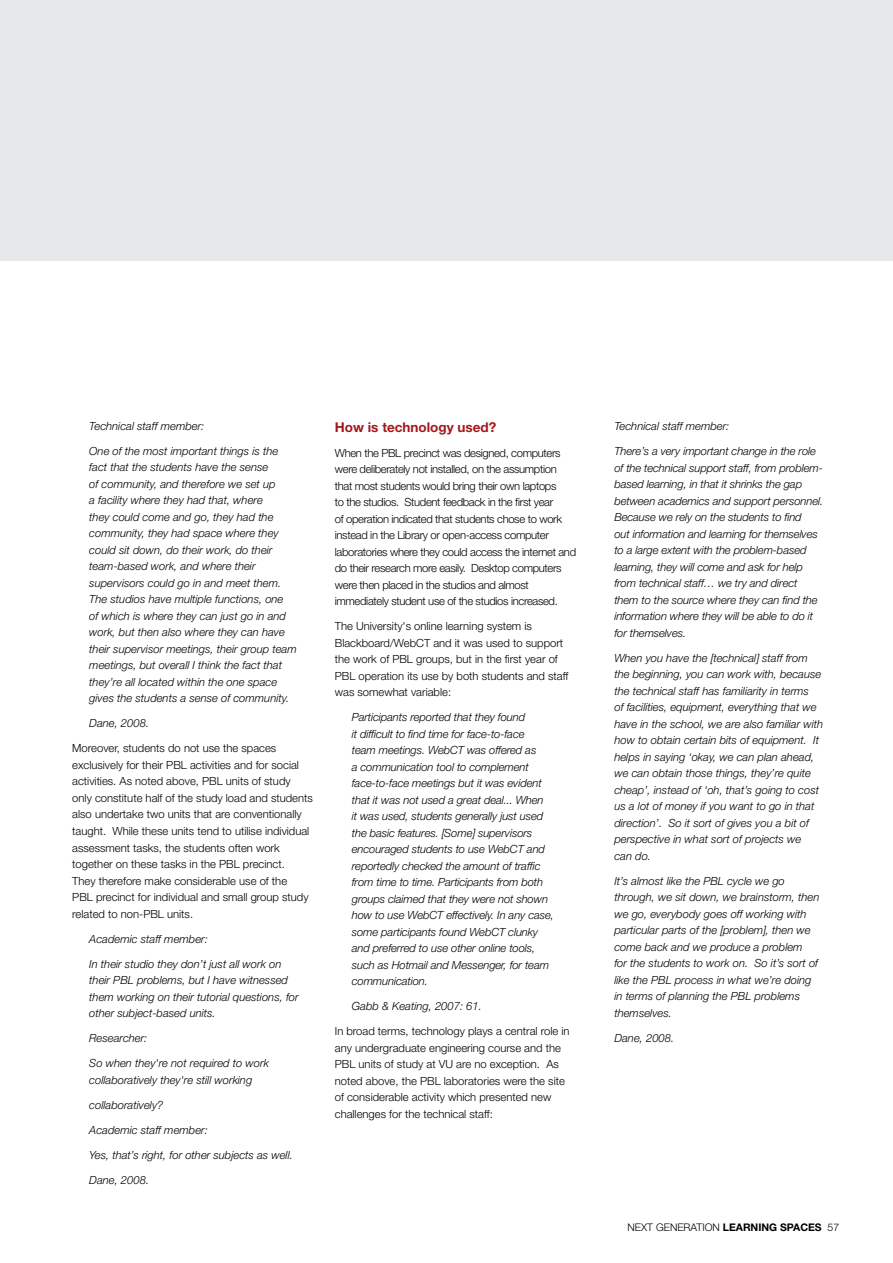
<style>
.page{position:relative;width:893px;height:1263px;background:#fff}
.page>*{position:absolute;margin:0;border:0;box-sizing:border-box;transform-origin:0 0}
.t1{font:700 13.5px "Helvetica Neue";color:#a5181c}
.t2{font:italic 300 11.25px/16.5px "Helvetica Neue";color:#000}
.t3{font:300 11.25px/16.5px "Helvetica Neue";color:#000}
.t4{font:300 11.25px/16.5px "Helvetica Neue";letter-spacing:-.03em;color:#000}
.t5{font:300 10.5px "Helvetica Neue";color:#000}
.s1{font-weight:700}
</style>
<div class="page">
<div style="left:0;top:0;width:893px;height:261px;background:#e6e7e8"></div>
<p class="t2" style="left:89px;top:417px;width:117px">Technical staff member:</p>
<p class="t2" style="left:89px;top:442px;width:209px">One of the most important things is the fact that the students have the sense<br>of community, and therefore we set up<br>a facility where they had that, where<br>they could come and go, they had the community, they had space where they could sit down, do their work, do their team-based work, and where their supervisors could go in and meet them.<br>The studios have multiple functions, one<br>of which is where they can just go in and work, but then also where they can have their supervisor meetings, their group team meetings, but overall I think the fact that they’re all located within the one space gives the students a sense of community.</p>
<p class="t2" style="left:89px;top:715px;width:61px">Dane, 2008.</p>
<p class="t3" style="left:72px;top:740px;width:242px">Moreover, students do not use the spaces exclusively for their PBL activities and for social activities. As noted above, PBL units of study only constitute half of the study load and students also undertake two units that are conventionally taught. While these units tend to utilise individual assessment tasks, the students often work together on these tasks in the PBL precinct.<br>They therefore make considerable use of the<br>PBL precinct for individual and small group study related to non-PBL units.</p>
<p class="t2" style="left:89px;top:930px;width:120px">Academic staff member:</p>
<p class="t2" style="left:89px;top:955px;width:211px">In their studio they don’t just all work on their PBL problems, but I have witnessed them working on their tutorial questions, for other subject-based units.</p>
<p class="t2" style="left:89px;top:1030px;width:60px">Researcher:</p>
<p class="t2" style="left:89px;top:1055px;width:181px">So when they're not required to work collaboratively they're still working</p>
<p class="t2" style="left:89px;top:1096px;width:75px">collaboratively?</p>
<p class="t2" style="left:89px;top:1121px;width:120px">Academic staff member:</p>
<p class="t2" style="left:89px;top:1146px;width:205px">Yes, that’s right, for other subjects as well.</p>
<p class="t2" style="left:89px;top:1171px;width:61px">Dane, 2008.</p>
<p class="t1" style="left:335px;top:418px;width:163px">How is technology used?</p>
<p class="t4" style="left:335px;top:444px;width:243px">When the PBL precinct was designed, computers were deliberately not installed, on the assumption that most students would bring their own laptops<br>to the studios. Student feedback in the first year<br>of operation indicated that students chose to work instead in the Library or open-access computer laboratories where they could access the internet and do their research more easily. Desktop computers were then placed in the studios and almost immediately student use of the studios increased.</p>
<p class="t3" style="left:335px;top:618px;width:235px">The University's online learning system is Blackboard/WebCT and it was used to support the work of PBL groups, but in the first year of PBL operation its use by both students and staff was somewhat variable:</p>
<p class="t2" style="left:352px;top:709px;width:204px">Participants reported that they found<br>it difficult to find time for face-to-face<br>team meetings. WebCT was offered as<br>a communication tool to complement face-to-face meetings but it was evident that it was not used a great deal... When<br>it was used, students generally just used the basic features. [Some] supervisors encouraged students to use WebCT and reportedly checked the amount of traffic from time to time. Participants from both groups claimed that they were not shown how to use WebCT effectively. In any case, some participants found WebCT clunky and preferred to use other online tools, such as Hotmail and Messenger, for team communication.</p>
<p class="t2" style="left:352px;top:998px;width:132px">Gabb &amp; Keating, 2007: 61.</p>
<p class="t3" style="left:335px;top:1023px;width:236px">In broad terms, technology plays a central role in any undergraduate engineering course and the PBL units of study at VU are no exception. As noted above, the PBL laboratories were the site of considerable activity which presented new challenges for the technical staff:</p>
<p class="t2" style="left:614px;top:418px;width:117px">Technical staff member:</p>
<p class="t2" style="left:614px;top:443px;width:210px">There’s a very important change in the role of the technical support staff, from problem&shy;based learning, in that it shrinks the gap between academics and support personnel.<br>Because we rely on the students to find<br>out information and learning for themselves to a large extent with the problem-based learning, they will come and ask for help from technical staff… we try and direct them to the source where they can find the information where they will be able to do it for themselves.</p>
<p class="t2" style="left:614px;top:649px;width:210px">When you have the [technical] staff from the beginning, you can work with, because the technical staff has familiarity in terms<br>of facilities, equipment, everything that we have in the school, we are also familiar with how to obtain certain bits of equipment. It helps in saying ‘okay, we can plan ahead, we can obtain those things, they’re quite cheap’, instead of ‘oh, that’s going to cost us a lot of money if you want to go in that direction’. So it sort of gives you a bit of perspective in what sort of projects we<br>can do.</p>
<p class="t2" style="left:614px;top:872px;width:207px">It’s almost like the PBL cycle we go through, we sit down, we brainstorm, then we go, everybody goes off working with particular parts of the [problem], then we come back and we produce a problem<br>for the students to work on. So it’s sort of like the PBL process in what we’re doing in terms of planning the PBL problems themselves.</p>
<p class="t2" style="left:614px;top:1029px;width:61px">Dane, 2008.</p>
<p class="t5" style="left:628px;top:1221px;width:213px">NEXT GENERATION <span class="s1">LEARNING SPACES</span> 57</p>
</div>
